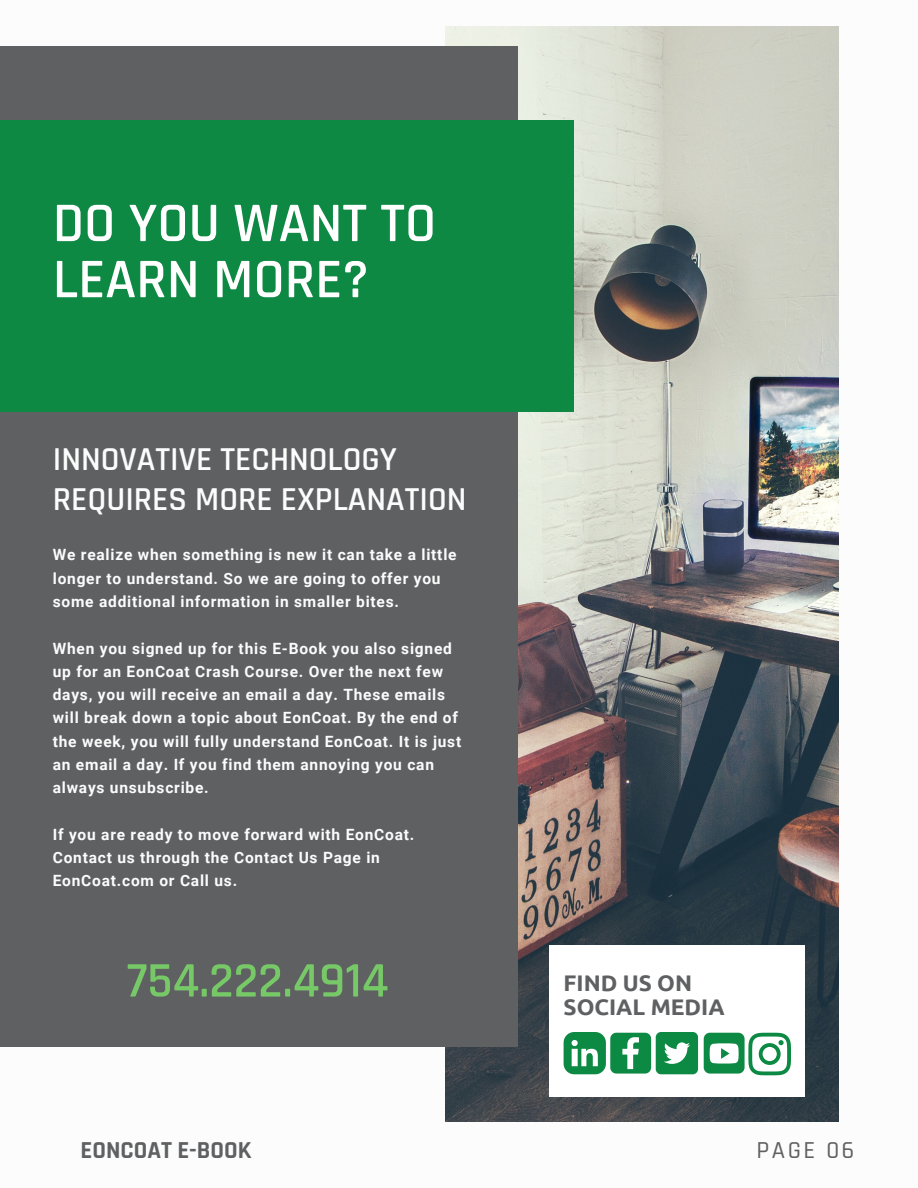
<style>
.page{position:relative;width:918px;height:1188px;background:#fff}
.page>*{position:absolute;margin:0;border:0;box-sizing:border-box;transform-origin:0 0}
.t1{font:600 56.4px "Rajdhani";color:#fff}
.t2{font:600 50.25px "Rajdhani";color:#77c968}
.t3{font:600 33.9px/40.2px "Rajdhani";color:#fcfcfc}
.t4{font:700 24.6px "Rajdhani";color:#5f6062}
.t5{font:500 24.6px "Rajdhani";letter-spacing:.1em;color:#5f6062}
.t6{font:700 22.5px/24.3px "Ubuntu";color:#5f6062}
.t7{font:700 15.45px/23.2px "Roboto";letter-spacing:.05em;color:#fcfcfc}
</style>
<div class="page">
<img style="left:446px;top:26px;width:392px;height:1096px">
<div style="left:0;top:46px;width:518px;height:1000px;background:#5f6062"></div>
<div style="left:0;top:120px;width:574px;height:291px;background:#0d8943"></div>
<div style="left:550px;top:945px;width:255px;height:152px;background:#fff"></div>
<svg style="left:564px;top:1032px;width:87px;height:42px"></svg>
<div style="left:656px;top:1032px;width:42px;height:42px;background:#0c8943;border-radius:5px"></div>
<svg style="left:664px;top:1042px;width:26px;height:22px"></svg>
<div style="left:704px;top:1033px;width:41px;height:41px;background:#0c8943;border-radius:6px"></div>
<svg style="left:710px;top:1043px;width:29px;height:21px"></svg>
<svg style="left:748px;top:1033px;width:43px;height:42px"></svg>
<p class="t1" style="left:53px;top:189px;width:385px">DO YOU WANT TO</p>
<p class="t1" style="left:53px;top:245px;width:318px">LEARN MORE?</p>
<p class="t3" style="left:53px;top:440px;width:415px">INNOVATIVE TECHNOLOGY<br>REQUIRES MORE EXPLANATION</p>
<p class="t7" style="left:53px;top:544px;width:405px">We realize when something is new it can take a little longer to understand. So we are going to offer you some additional information in smaller bites.</p>
<p class="t7" style="left:53px;top:637px;width:410px">When you signed up for this E-Book you also signed up for an EonCoat Crash Course. Over the next few days, you will receive an email a day. These emails will break down a topic about EonCoat. By the end of the week, you will fully understand EonCoat. It is just an email a day. If you find them annoying you can always unsubscribe.</p>
<p class="t7" style="left:53px;top:823px;width:363px">If you are ready to move forward with EonCoat.</p>
<p class="t7" style="left:53px;top:846px;width:329px">Contact us through the Contact Us Page in<br>EonCoat.com or Call us.</p>
<p class="t2" style="left:127px;top:950px;width:263px">754.222.4914</p>
<p class="t6" style="left:564px;top:970px;width:163px">FIND US ON<br>SOCIAL MEDIA</p>
<p class="t4" style="left:81px;top:1136px;width:173px">EONCOAT E-BOOK</p>
<p class="t5" style="left:756px;top:1135px;width:99px">PAGE 06</p>
</div>
